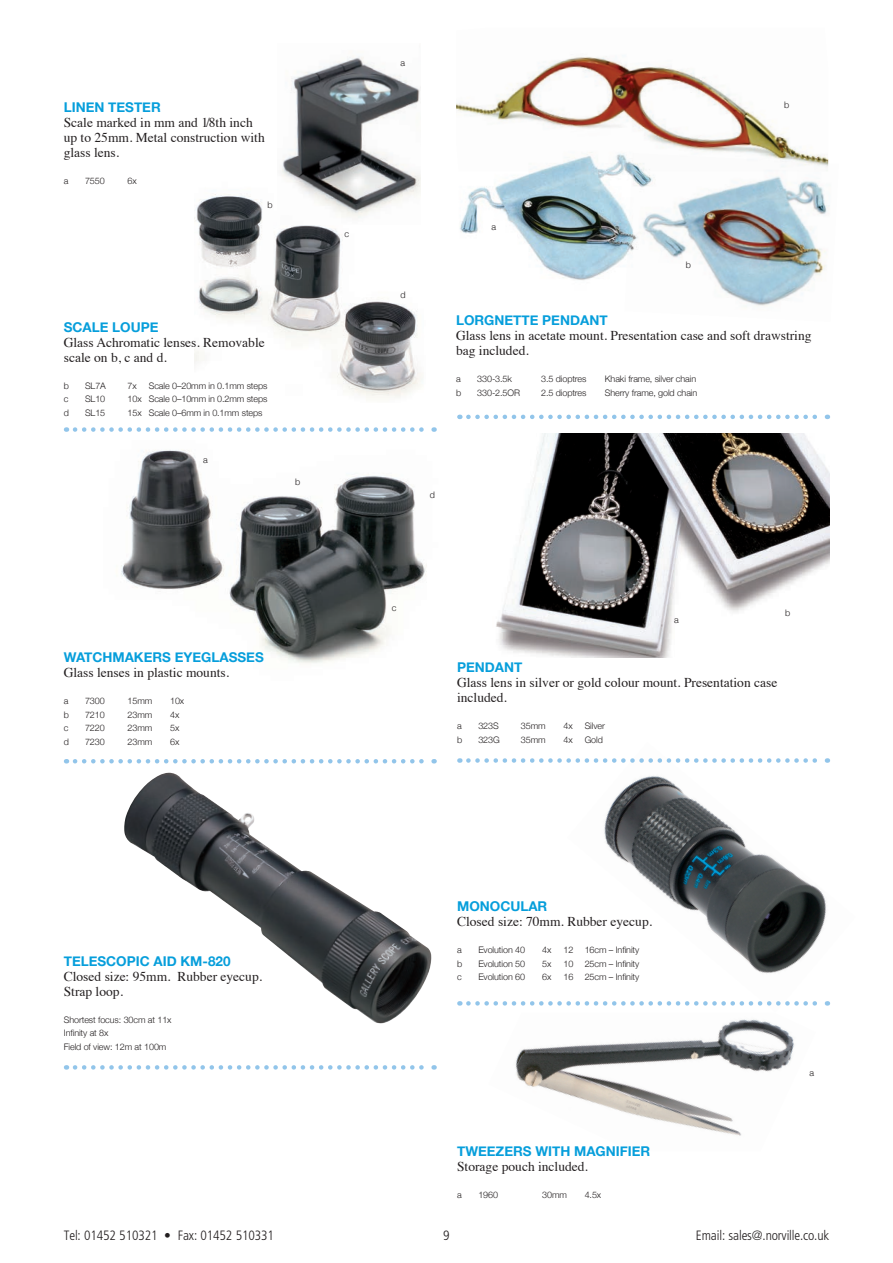
<style>
.page{position:relative;width:893px;height:1263px;background:#fff}
.page>*{position:absolute;margin:0;border:0;box-sizing:border-box;transform-origin:0 0}
.LVA_Details{font:13.5px/15px "Times";color:#231f20}
.LVA_Title{font:700 13.5px "Helvetica Neue";color:#069edb}
.Body_copy_sans{font:300 condensed 13.5px "Frutiger LT Pro";letter-spacing:-.01em;color:#231f20}
.LVA_Specifications{font:300 9px "Helvetica Neue";letter-spacing:-.01em;color:#231f20}
</style>
<div class="page">
<img style="left:460px;top:171px;width:164px;height:109px">
<img style="left:456px;top:57px;width:345px;height:114px">
<img style="left:624px;top:153px;width:205px;height:153px">
<img style="left:121px;top:450px;width:306px;height:213px">
<svg style="left:75px;top:759px;width:360px;height:4px"></svg>
<img style="left:124px;top:773px;width:307px;height:251px">
<svg style="left:75px;top:427px;width:360px;height:5px"></svg>
<svg style="left:75px;top:1065px;width:360px;height:5px"></svg>
<img style="left:604px;top:758px;width:227px;height:248px">
<img style="left:515px;top:1019px;width:279px;height:117px">
<img style="left:496px;top:433px;width:333px;height:224px">
<svg style="left:468px;top:1001px;width:360px;height:5px"></svg>
<svg style="left:468px;top:415px;width:360px;height:4px"></svg>
<svg style="left:468px;top:758px;width:360px;height:5px"></svg>
<img style="left:195px;top:194px;width:227px;height:204px">
<img style="left:278px;top:56px;width:143px;height:168px">
<p class="LVA_Title" style="left:64px;top:96px;width:98px">LINEN TESTER</p>
<p class="LVA_Details" style="left:64px;top:114px;width:203px">Scale marked in mm and 1/8th inch up to 25mm. Metal construction with glass lens.</p>
<p class="LVA_Specifications" style="left:64px;top:173px;width:6px">a</p>
<p class="LVA_Specifications" style="left:85px;top:173px;width:21px">7550</p>
<p class="LVA_Specifications" style="left:128px;top:173px;width:11px">6x</p>
<p class="LVA_Specifications" style="left:267px;top:197px;width:7px">b</p>
<p class="LVA_Title" style="left:64px;top:316px;width:96px">SCALE LOUPE</p>
<p class="LVA_Details" style="left:64px;top:333px;width:202px">Glass Achromatic lenses. Removable scale on b, c and d.</p>
<p class="LVA_Specifications" style="left:64px;top:378px;width:7px">b</p>
<p class="LVA_Specifications" style="left:85px;top:378px;width:22px">SL7A</p>
<p class="LVA_Specifications" style="left:128px;top:378px;width:11px">7x</p>
<p class="LVA_Specifications" style="left:149px;top:378px;width:120px">Scale 0–20mm in 0. 1mm steps</p>
<p class="LVA_Specifications" style="left:64px;top:392px;width:6px">c</p>
<p class="LVA_Specifications" style="left:85px;top:392px;width:22px">SL10</p>
<p class="LVA_Specifications" style="left:128px;top:392px;width:141px">10x Scale 0–10mm in 0. 2mm steps</p>
<p class="LVA_Specifications" style="left:64px;top:405px;width:7px">d</p>
<p class="LVA_Specifications" style="left:85px;top:405px;width:22px">SL15</p>
<p class="LVA_Specifications" style="left:128px;top:405px;width:137px">15x Scale 0–6mm in 0. 1mm steps</p>
<p class="LVA_Specifications" style="left:203px;top:453px;width:6px">a</p>
<p class="LVA_Specifications" style="left:295px;top:475px;width:7px">b</p>
<p class="LVA_Title" style="left:64px;top:647px;width:201px">WATCHMAKERS EYEGLASSES</p>
<p class="LVA_Details" style="left:64px;top:664px;width:167px">Glass lenses in plastic mounts.</p>
<p class="LVA_Specifications" style="left:64px;top:694px;width:6px">a</p>
<p class="LVA_Specifications" style="left:85px;top:694px;width:21px">7300</p>
<p class="LVA_Specifications" style="left:128px;top:694px;width:26px">15mm</p>
<p class="LVA_Specifications" style="left:170px;top:694px;width:16px">10x</p>
<p class="LVA_Specifications" style="left:64px;top:707px;width:7px">b</p>
<p class="LVA_Specifications" style="left:85px;top:707px;width:21px">7210</p>
<p class="LVA_Specifications" style="left:128px;top:707px;width:26px">23mm</p>
<p class="LVA_Specifications" style="left:170px;top:707px;width:11px">4x</p>
<p class="LVA_Specifications" style="left:64px;top:721px;width:6px">c</p>
<p class="LVA_Specifications" style="left:85px;top:721px;width:21px">7220</p>
<p class="LVA_Specifications" style="left:128px;top:721px;width:26px">23mm</p>
<p class="LVA_Specifications" style="left:170px;top:721px;width:11px">5x</p>
<p class="LVA_Specifications" style="left:64px;top:734px;width:7px">d</p>
<p class="LVA_Specifications" style="left:85px;top:734px;width:21px">7230</p>
<p class="LVA_Specifications" style="left:128px;top:734px;width:26px">23mm</p>
<p class="LVA_Specifications" style="left:170px;top:734px;width:11px">6x</p>
<p class="LVA_Specifications" style="left:400px;top:56px;width:6px">a</p>
<p class="LVA_Specifications" style="left:784px;top:98px;width:7px">b</p>
<p class="LVA_Specifications" style="left:345px;top:226px;width:6px">c</p>
<p class="LVA_Specifications" style="left:400px;top:287px;width:7px">d</p>
<p class="LVA_Specifications" style="left:491px;top:219px;width:6px">a</p>
<p class="LVA_Specifications" style="left:686px;top:257px;width:7px">b</p>
<p class="LVA_Title" style="left:456px;top:310px;width:153px">LORGNETTE PENDANT</p>
<p class="LVA_Details" style="left:456px;top:327px;width:357px">Glass lens in acetate mount. Presentation case and soft drawstring bag included.</p>
<p class="LVA_Specifications" style="left:456px;top:372px;width:6px">a</p>
<p class="LVA_Specifications" style="left:477px;top:372px;width:36px">330-3. 5k</p>
<p class="LVA_Specifications" style="left:541px;top:372px;width:47px">3. 5 dioptres</p>
<p class="LVA_Specifications" style="left:605px;top:372px;width:93px">Khaki frame, silver chain</p>
<p class="LVA_Specifications" style="left:456px;top:385px;width:7px">b</p>
<p class="LVA_Specifications" style="left:477px;top:385px;width:44px">330-2. 5OR</p>
<p class="LVA_Specifications" style="left:541px;top:385px;width:47px">2. 5 dioptres</p>
<p class="LVA_Specifications" style="left:605px;top:385px;width:94px">Sherry frame, gold chain</p>
<p class="LVA_Specifications" style="left:430px;top:488px;width:7px">d</p>
<p class="LVA_Specifications" style="left:392px;top:601px;width:6px">c</p>
<p class="LVA_Specifications" style="left:674px;top:612px;width:6px">a</p>
<p class="LVA_Specifications" style="left:785px;top:606px;width:7px">b</p>
<p class="LVA_Title" style="left:457px;top:657px;width:67px">PENDANT</p>
<p class="LVA_Details" style="left:457px;top:674px;width:322px">Glass lens in silver or gold colour mount. Presentation case included.</p>
<p class="LVA_Specifications" style="left:457px;top:719px;width:6px">a</p>
<p class="LVA_Specifications" style="left:478px;top:719px;width:22px">323S</p>
<p class="LVA_Specifications" style="left:521px;top:719px;width:26px">35mm</p>
<p class="LVA_Specifications" style="left:563px;top:719px;width:11px">4x</p>
<p class="LVA_Specifications" style="left:585px;top:719px;width:22px">Silver</p>
<p class="LVA_Specifications" style="left:457px;top:732px;width:7px">b</p>
<p class="LVA_Specifications" style="left:478px;top:732px;width:23px">323G</p>
<p class="LVA_Specifications" style="left:521px;top:732px;width:26px">35mm</p>
<p class="LVA_Specifications" style="left:563px;top:732px;width:11px">4x</p>
<p class="LVA_Specifications" style="left:585px;top:732px;width:20px">Gold</p>
<p class="LVA_Title" style="left:64px;top:950px;width:168px">TELESCOPIC AID KM-820</p>
<p class="LVA_Details" style="left:64px;top:967px;width:200px">Closed size: 95mm. Rubber eyecup.<br>Strap loop.</p>
<p class="LVA_Specifications" style="left:64px;top:1012px;width:109px">Shortest focus: 30cm at 11x</p>
<p class="LVA_Specifications" style="left:64px;top:1026px;width:46px">Infinity at 8x</p>
<p class="LVA_Specifications" style="left:64px;top:1039px;width:104px">Field of view: 12m at 100m</p>
<p class="LVA_Title" style="left:457px;top:896px;width:92px">MONOCULAR</p>
<p class="LVA_Details" style="left:457px;top:913px;width:196px">Closed size: 70mm. Rubber eyecup.</p>
<p class="LVA_Specifications" style="left:457px;top:942px;width:6px">a</p>
<p class="LVA_Specifications" style="left:478px;top:942px;width:48px">Evolution 40</p>
<p class="LVA_Specifications" style="left:542px;top:942px;width:11px">4x</p>
<p class="LVA_Specifications" style="left:563px;top:942px;width:11px">12</p>
<p class="LVA_Specifications" style="left:585px;top:942px;width:56px">16cm – Infinity</p>
<p class="LVA_Specifications" style="left:457px;top:956px;width:7px">b</p>
<p class="LVA_Specifications" style="left:478px;top:956px;width:48px">Evolution 50</p>
<p class="LVA_Specifications" style="left:542px;top:956px;width:11px">5x</p>
<p class="LVA_Specifications" style="left:563px;top:956px;width:11px">10</p>
<p class="LVA_Specifications" style="left:585px;top:956px;width:56px">25cm – Infinity</p>
<p class="LVA_Specifications" style="left:457px;top:969px;width:6px">c</p>
<p class="LVA_Specifications" style="left:478px;top:969px;width:48px">Evolution 60</p>
<p class="LVA_Specifications" style="left:542px;top:969px;width:11px">6x</p>
<p class="LVA_Specifications" style="left:563px;top:969px;width:11px">16</p>
<p class="LVA_Specifications" style="left:585px;top:969px;width:56px">25cm – Infinity</p>
<p class="LVA_Title" style="left:457px;top:1140px;width:195px">TWEEZERS WITH MAGNIFIER</p>
<p class="LVA_Details" style="left:457px;top:1157px;width:132px">Storage pouch included.</p>
<p class="LVA_Specifications" style="left:457px;top:1187px;width:6px">a</p>
<p class="LVA_Specifications" style="left:478px;top:1187px;width:21px">1960</p>
<p class="LVA_Specifications" style="left:542px;top:1187px;width:26px">30mm</p>
<p class="LVA_Specifications" style="left:585px;top:1187px;width:18px">4.5x</p>
<p class="LVA_Specifications" style="left:810px;top:1065px;width:6px">a</p>
<p class="Body_copy_sans" style="left:64px;top:1228px;width:212px">Tel: 01452 510321 • Fax: 01452 510331</p>
<p class="Body_copy_sans" style="left:443px;top:1228px;width:8px">9</p>
<p class="Body_copy_sans" style="left:696px;top:1228px;width:135px">Email: sales@.norville.co.uk</p>
</div>
